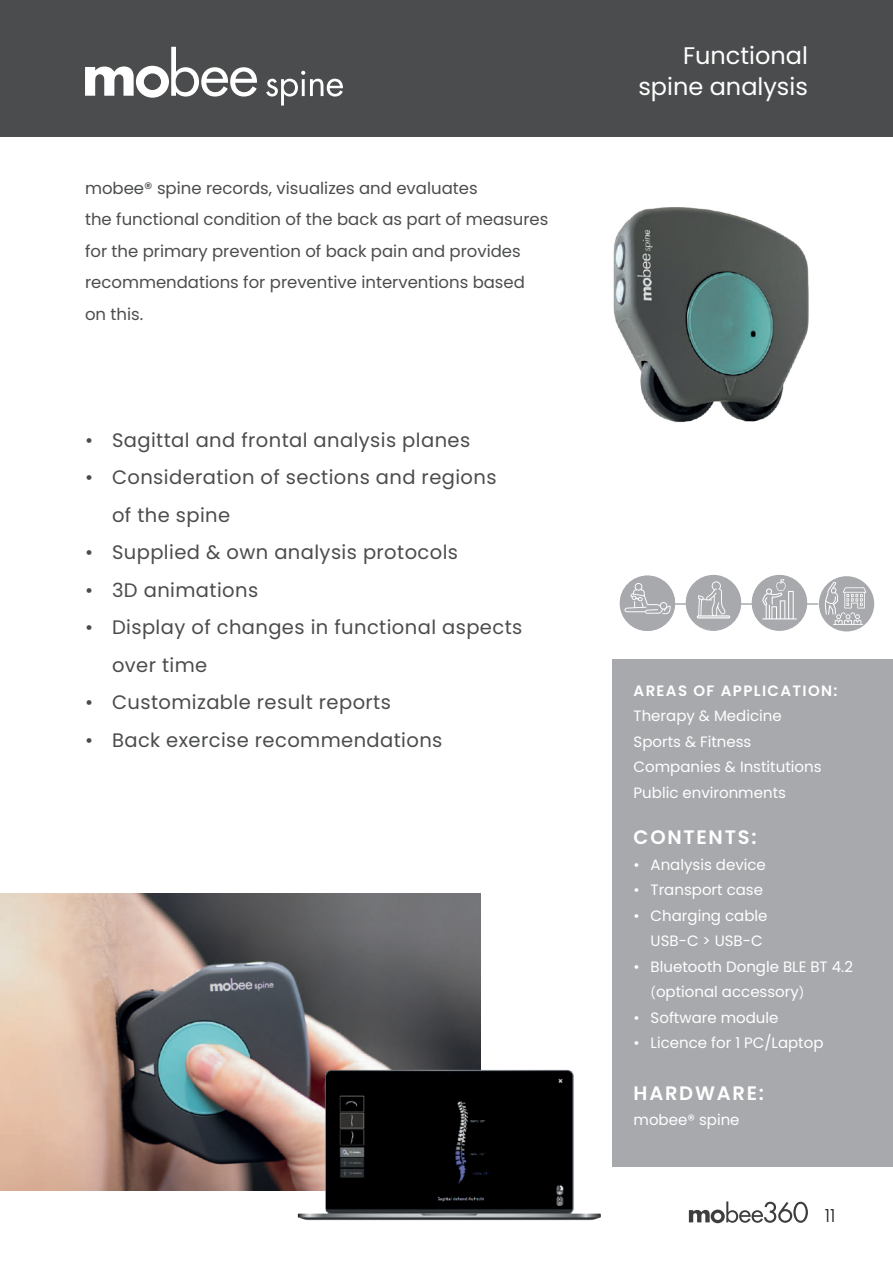
<style>
.page{position:relative;width:893px;height:1263px;background:#fff}
.page>*{position:absolute;margin:0;border:0;box-sizing:border-box;transform-origin:0 0}
.t1{font:24px/31.5px "Poppins";color:#fff;text-align:right}
.t2{font:19.5px/37.5px "Poppins";letter-spacing:.02em;color:#4b4c4d}
.t3{font:600 19.5px "Poppins";letter-spacing:.09em;color:#fff}
.t4{font:300 18px "Poppins";color:#231f20}
.t5{font:16.5px/31.5px "Poppins";color:#4b4c4d}
.t6{font:15px/25.5px "Poppins";color:#fff}
.t7{font:600 15px "Poppins";letter-spacing:.09em;color:#fff}
.s1{font-size:12px}
</style>
<div class="page">
<svg style="left:689px;top:1201px;width:119px;height:22px"></svg>
<img style="left:0;top:893px;width:480px;height:298px">
<div style="left:0;top:0;width:893px;height:136px;background:#4b4c4d"></div>
<div style="left:612px;top:659px;width:281px;height:507px;background:#a8a9ad"></div>
<img style="left:295px;top:1068px;width:306px;height:153px">
<svg style="left:85px;top:47px;width:172px;height:51px"></svg>
<svg style="left:266px;top:71px;width:77px;height:35px"></svg>
<img style="left:613px;top:207px;width:196px;height:216px">
<div style="left:819px;top:576px;width:55px;height:55px;background:#a8a9ad;border-radius:50%"></div>
<svg style="left:825px;top:582px;width:41px;height:43px"></svg>
<svg style="left:620px;top:576px;width:198px;height:55px"></svg>
<p class="t5" style="left:85px;top:172px;width:465px">mobee® spine records, visualizes and evaluates<br>the functional condition of the back as part of measures for the primary prevention of back pain and provides recommendations for preventive interventions based on this.</p>
<p class="t2" style="left:85px;top:421px;width:387px">• Sagittal and frontal analysis planes</p>
<p class="t2" style="left:112px;top:459px;width:386px;text-indent:-27px">• Consideration of sections and regions of the spine</p>
<p class="t2" style="left:85px;top:534px;width:375px">• Supplied &amp; own analysis protocols</p>
<p class="t2" style="left:85px;top:571px;width:175px">• 3D animations</p>
<p class="t2" style="left:112px;top:609px;width:412px;text-indent:-27px">• Display of changes in functional aspects over time</p>
<p class="t2" style="left:85px;top:684px;width:307px">• Customizable result reports</p>
<p class="t2" style="left:85px;top:721px;width:359px">• Back exercise recommendations</p>
<p class="t1" style="left:638px;top:40px;width:171px">Functional spine analysis</p>
<p class="t7" style="left:634px;top:682px;width:205px">AREAS OF APPLICATION:</p>
<p class="t6" style="left:634px;top:703px;width:189px">Therapy &amp; Medicine<br>Sports &amp; Fitness<br>Companies &amp; Institutions<br>Public environments</p>
<p class="t3" style="left:634px;top:826px;width:124px">CONTENTS:</p>
<p class="t6" style="left:634px;top:852px;width:134px">• Analysis device</p>
<p class="t6" style="left:634px;top:877px;width:131px">• Transport case</p>
<p class="t6" style="left:651px;top:903px;width:118px;text-indent:-17px">• Charging cable<br>USB-C &gt; USB-C</p>
<p class="t6" style="left:651px;top:954px;width:204px;text-indent:-17px">• Bluetooth Dongle BLE BT 4.2 <span class="s1">(</span>optional accessory<span class="s1">)</span></p>
<p class="t6" style="left:634px;top:1005px;width:146px">• Software module</p>
<p class="t6" style="left:634px;top:1030px;width:191px">• Licence for 1 PC/Laptop</p>
<p class="t3" style="left:634px;top:1082px;width:132px">HARDWARE:</p>
<p class="t6" style="left:634px;top:1107px;width:107px">mobee® spine</p>
<p class="t4" style="left:825px;top:1205px;width:12px">11</p>
</div>
